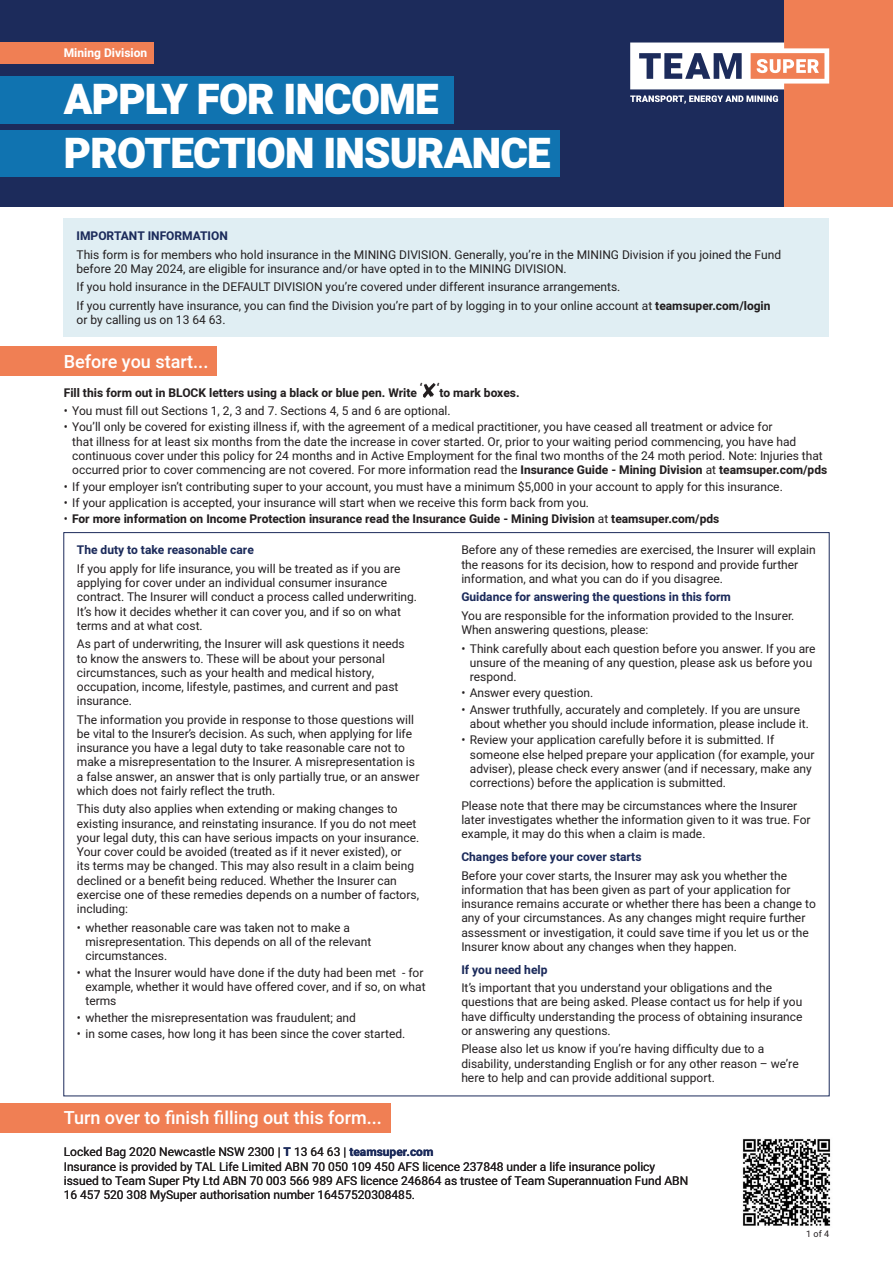
<style>
.page{position:relative;width:893px;height:1263px;background:#fff}
.page>*{position:absolute;margin:0;border:0;box-sizing:border-box;transform-origin:0 0}
.TS_-_Heading_1{font:900 42px/54.4px "Heebo";letter-spacing:-.02em;color:#fff}
.t1{font:500 18px "Heebo";color:#fff}
.TS_-_Body_Copy{font:12px/14.2px "Heebo";color:#231f20}
.t2{font:700 12px "Heebo";color:#231f20}
.TS_-_Heading_4{font:700 12px "Heebo";color:#1c2b5b}
.TS_-_Body_Copy-2{font:700 12px "Heebo";color:#1c2b5b}
.TS_-_Heading_4-2{font:700 12px "Heebo";color:#fff}
.t3{font:9px "Heebo";color:#231f20}
.s1{font-weight:700}
.s2{font-weight:400}
.s3{font-weight:700;color:#1c2b5b}
</style>
<div class="page">
<div style="left:0;top:0;width:893px;height:206px;background:#1c2b5b"></div>
<div style="left:784px;top:0;width:109px;height:206px;background:#f07f54"></div>
<svg style="left:630px;top:95px;width:148px;height:9px"></svg>
<svg style="left:630px;top:43px;width:199px;height:46px"></svg>
<div style="left:0;top:76px;width:454px;height:47px;background:#1073b0"></div>
<div style="left:0;top:130px;width:559px;height:47px;background:#1073b0"></div>
<div style="left:0;top:42px;width:154px;height:22px;background:#f07f54"></div>
<svg style="left:423px;top:383px;width:13px;height:15px"></svg>
<img style="left:742px;top:1138px;width:89px;height:88px">
<div style="left:0;top:346px;width:217px;height:30px;background:#f07f54"></div>
<div style="left:64px;top:219px;width:765px;height:118px;background:#e0eef3"></div>
<div style="left:0;top:1103px;width:390px;height:29px;background:#f07f54"></div>
<p class="TS_-_Heading_4-2" style="left:64px;top:45px;width:85px">Mining Division</p>
<p class="TS_-_Heading_1" style="left:64px;top:74px;width:488px">APPLY FOR INCOME<br>PROTECTION INSURANCE</p>
<p class="TS_-_Heading_4" style="left:77px;top:228px;width:153px">IMPORTANT INFORMATION</p>
<p class="TS_-_Body_Copy" style="left:77px;top:247px;width:706px">This form is for members who hold insurance in the MINING DIVISION. Generally, you’re in the MINING Division if you joined the Fund before 20 May 2024, are eligible for insurance and/or have opted in to the MINING DIVISION.</p>
<p class="TS_-_Body_Copy" style="left:77px;top:280px;width:545px">If you hold insurance in the DEFAULT DIVISION you’re covered under different insurance arrangements.</p>
<p class="TS_-_Body_Copy" style="left:77px;top:299px;width:695px">If you currently have insurance, you can find the Division you’re part of by logging in to your online account at <span class="s1">teamsuper.com/login </span>or by calling us on 13 64 63.</p>
<p class="t1" style="left:64px;top:349px;width:146px">Before you start...</p>
<p class="t2" style="left:64px;top:384px;width:457px">Fill this form out in BLOCK letters using a black or blue pen. Write ‘ ‘to mark boxes.</p>
<p class="TS_-_Body_Copy" style="left:64px;top:404px;width:388px">• You must fill out Sections 1, 2, 3 and 7. Sections 4, 5 and 6 are optional.</p>
<p class="TS_-_Body_Copy" style="left:72px;top:420px;width:756px;text-indent:-9px">• You’ll only be covered for existing illness if, with the agreement of a medical practitioner, you have ceased all treatment or advice for<br>that illness for at least six months from the date the increase in cover started. Or, prior to your waiting period commencing, you have had continuous cover under this policy for 24 months and in Active Employment for the final two months of the 24 moth period. Note: Injuries that occurred prior to cover commencing are not covered. For more information read the <span class="s1">Insurance Guide - Mining Division</span> at <span class="s1">teamsuper.com/pds</span></p>
<p class="TS_-_Body_Copy" style="left:64px;top:479px;width:720px">• If your employer isn’t contributing super to your account, you must have a minimum $5,000 in your account to apply for this insurance.</p>
<p class="TS_-_Body_Copy" style="left:64px;top:495px;width:527px">• If your application is accepted, your insurance will start when we receive this form back from you.</p>
<p class="t2" style="left:64px;top:511px;width:657px"><span class="s2">•</span> For more information on Income Protection insurance read the Insurance Guide - Mining Division <span class="s2">at</span> teamsuper.com/pds</p>
<p class="TS_-_Heading_4" style="left:77px;top:542px;width:178px">The duty to take reasonable care</p>
<p class="TS_-_Body_Copy" style="left:77px;top:561px;width:342px">If you apply for life insurance, you will be treated as if you are applying for cover under an individual consumer insurance contract. The Insurer will conduct a process called underwriting.<br>It’s how it decides whether it can cover you, and if so on what terms and at what cost.</p>
<p class="TS_-_Body_Copy" style="left:77px;top:637px;width:329px">As part of underwriting, the Insurer will ask questions it needs to know the answers to. These will be about your personal circumstances, such as your health and medical history, occupation, income, lifestyle, pastimes, and current and past insurance.</p>
<p class="TS_-_Body_Copy" style="left:77px;top:712px;width:344px">The information you provide in response to those questions will be vital to the Insurer’s decision. As such, when applying for life insurance you have a legal duty to take reasonable care not to make a misrepresentation to the Insurer. A misrepresentation is a false answer, an answer that is only partially true, or an answer which does not fairly reflect the truth.</p>
<p class="TS_-_Body_Copy" style="left:77px;top:802px;width:344px">This duty also applies when extending or making changes to existing insurance, and reinstating insurance. If you do not meet your legal duty, this can have serious impacts on your insurance.<br>Your cover could be avoided (treated as if it never existed), or<br>its terms may be changed. This may also result in a claim being declined or a benefit being reduced. Whether the Insurer can exercise one of these remedies depends on a number of factors, including:</p>
<p class="TS_-_Body_Copy" style="left:85px;top:920px;width:287px;text-indent:-9px">• whether reasonable care was taken not to make a misrepresentation. This depends on all of the relevant circumstances.</p>
<p class="TS_-_Body_Copy" style="left:85px;top:965px;width:342px;text-indent:-9px">• what the Insurer would have done if the duty had been met - for example, whether it would have offered cover, and if so, on what terms</p>
<p class="TS_-_Body_Copy" style="left:77px;top:1010px;width:281px">• whether the misrepresentation was fraudulent; and</p>
<p class="TS_-_Body_Copy" style="left:77px;top:1026px;width:330px">• in some cases, how long it has been since the cover started.</p>
<p class="t1" style="left:64px;top:1105px;width:320px">Turn over to finish filling out this form...</p>
<p class="TS_-_Body_Copy" style="left:461px;top:543px;width:356px">Before any of these remedies are exercised, the Insurer will explain the reasons for its decision, how to respond and provide further information, and what you can do if you disagree.</p>
<p class="TS_-_Body_Copy-2" style="left:461px;top:589px;width:271px">Guidance for answering the questions in this form</p>
<p class="TS_-_Body_Copy" style="left:461px;top:608px;width:334px">You are responsible for the information provided to the Insurer.<br>When answering questions, please:</p>
<p class="TS_-_Body_Copy" style="left:470px;top:641px;width:347px;text-indent:-9px">• Think carefully about each question before you answer. If you are unsure of the meaning of any question, please ask us before you respond.</p>
<p class="TS_-_Body_Copy" style="left:461px;top:686px;width:134px">• Answer every question.</p>
<p class="TS_-_Body_Copy" style="left:470px;top:702px;width:341px;text-indent:-9px">• Answer truthfully, accurately and completely. If you are unsure about whether you should include information, please include it.</p>
<p class="TS_-_Body_Copy" style="left:470px;top:733px;width:346px;text-indent:-9px">• Review your application carefully before it is submitted. If someone else helped prepare your application (for example, your adviser), please check every answer (and if necessary, make any corrections) before the application is submitted.</p>
<p class="TS_-_Body_Copy" style="left:461px;top:798px;width:351px">Please note that there may be circumstances where the Insurer later investigates whether the information given to it was true. For example, it may do this when a claim is made.</p>
<p class="TS_-_Heading_4" style="left:461px;top:848px;width:182px">Changes before your cover starts</p>
<p class="TS_-_Body_Copy" style="left:461px;top:868px;width:356px">Before your cover starts, the Insurer may ask you whether the information that has been given as part of your application for insurance remains accurate or whether there has been a change to any of your circumstances. As any changes might require further assessment or investigation, it could save time if you let us or the Insurer know about any changes when they happen.</p>
<p class="TS_-_Heading_4" style="left:461px;top:961px;width:88px">If you need help</p>
<p class="TS_-_Body_Copy" style="left:461px;top:981px;width:343px">It’s important that you understand your obligations and the questions that are being asked. Please contact us for help if you have difficulty understanding the process of obtaining insurance or answering any questions.</p>
<p class="TS_-_Body_Copy" style="left:461px;top:1042px;width:339px">Please also let us know if you’re having difficulty due to a disability, understanding English or for any other reason – we’re here to help and can provide additional support.</p>
<p class="TS_-_Body_Copy" style="left:64px;top:1145px;width:626px">Locked Bag 2020 Newcastle NSW 2300 | <span class="s3">T</span> 13 64 63 | <span class="s3">teamsuper.com<br></span>Insurance is provided by TAL Life Limited ABN 70 050 109 450 AFS licence 237848 under a life insurance policy issued to Team Super Pty Ltd ABN 70 003 566 989 AFS licence 246864 as trustee of Team Superannuation Fund ABN 16 457 520 308 MySuper authorisation number 16457520308485.</p>
<p class="t3" style="left:806px;top:1228px;width:24px">1 of 4</p>
</div>
